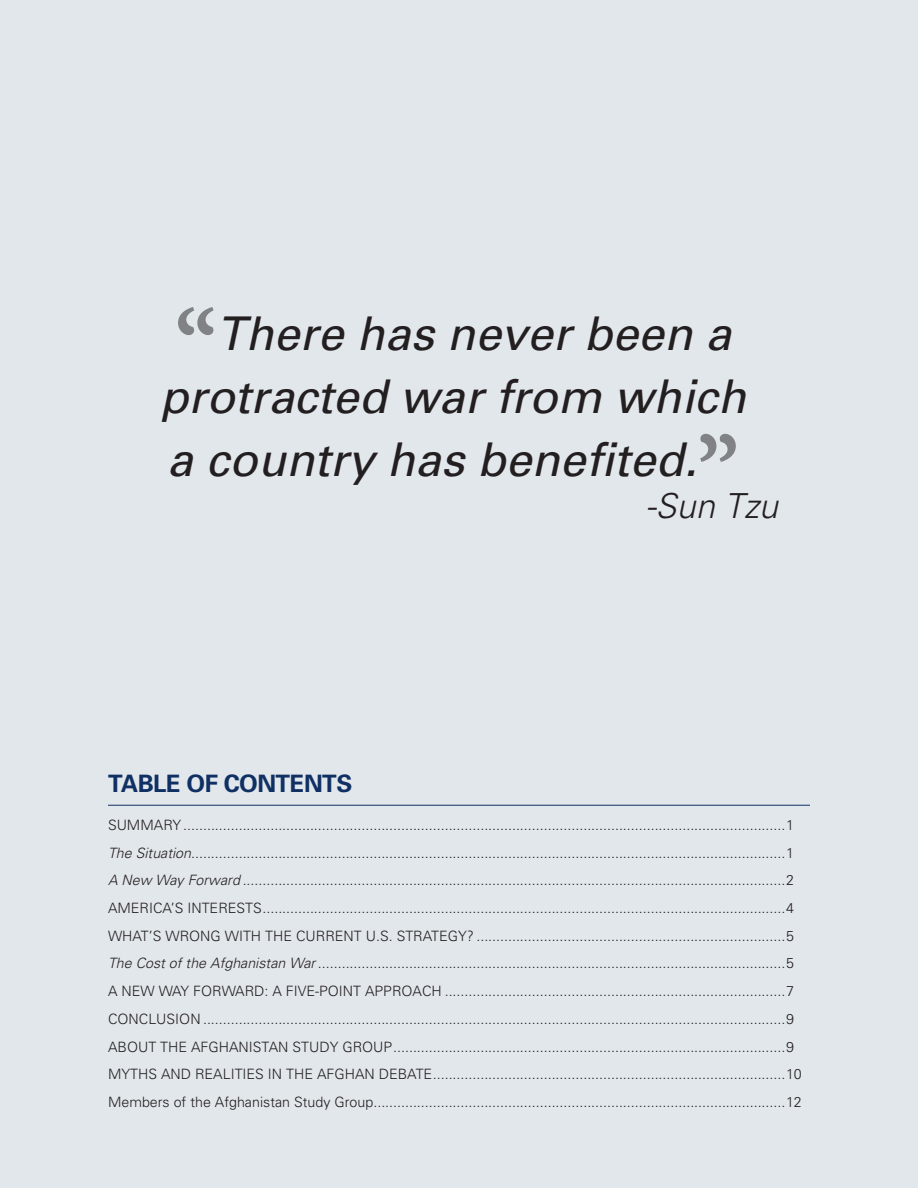
<style>
.page{position:relative;width:918px;height:1188px;background:#e2e7ec}
.page>*{position:absolute;margin:0;border:0;box-sizing:border-box;transform-origin:0 0}
.myth__s{font:700 condensed 100.5px "Minion Pro";color:#808285}
.myth__s-2{font:italic 46.5px/63px "Univers";color:#231f20}
.myth__s-3{font:italic 300 34.5px "Univers";color:#231f20}
.Section_Header{font:700 24px "Univers";letter-spacing:-.02em;color:#103064}
.t1{font:300 14.25px "Univers";color:#231f20}
.s1{font-family:"Minion Pro";font-weight:700;font-style:normal;font-stretch:condensed;font-size:100.5px;color:#808285}
.s2{font-style:italic}
</style>
<div class="page">
<hr style="left:108px;top:805px;width:702px;height:1px;background:#103064">
<p class="myth__s-2" style="left:160px;top:301px;width:588px;text-indent:15px"><span class="s1">“</span>There has never been a protracted war from which a country has benefited.</p>
<p class="myth__s-3" style="left:646px;top:485px;width:134px">-Sun Tzu</p>
<p class="myth__s" style="left:697px;top:403px;width:44px">”</p>
<p class="Section_Header" style="left:108px;top:768px;width:246px">TABLE OF CONTENTS</p>
<p class="t1" style="left:108px;top:816px;width:687px">SUMMARY........................................................................................................................................................1</p>
<p class="t1" style="left:108px;top:844px;width:687px"><span class="s2">The Situation</span>......................................................................................................................................................1</p>
<p class="t1" style="left:108px;top:872px;width:687px"><span class="s2">A New Way Forward</span> .........................................................................................................................................2</p>
<p class="t1" style="left:108px;top:899px;width:687px">AMERICA’S INTERESTS....................................................................................................................................4</p>
<p class="t1" style="left:108px;top:927px;width:687px">WHAT’S WRONG WITH THE CURRENT U.S. STRATEGY? ..............................................................................5</p>
<p class="t1" style="left:108px;top:955px;width:687px"><span class="s2">The Cost of the Afghanistan War</span> ......................................................................................................................5</p>
<p class="t1" style="left:108px;top:982px;width:687px">A NEW WAY FORWARD: A FIVE-POINT APPROACH ......................................................................................7</p>
<p class="t1" style="left:108px;top:1010px;width:687px">CONCLUSION ...................................................................................................................................................9</p>
<p class="t1" style="left:108px;top:1038px;width:687px">ABOUT THE AFGHANISTAN STUDY GROUP...................................................................................................9</p>
<p class="t1" style="left:108px;top:1066px;width:695px">MYTHS AND REALITIES IN THE AFGHAN DEBATE.........................................................................................10</p>
<p class="t1" style="left:108px;top:1093px;width:695px">Members of the Afghanistan Study Group........................................................................................................12</p>
</div>
